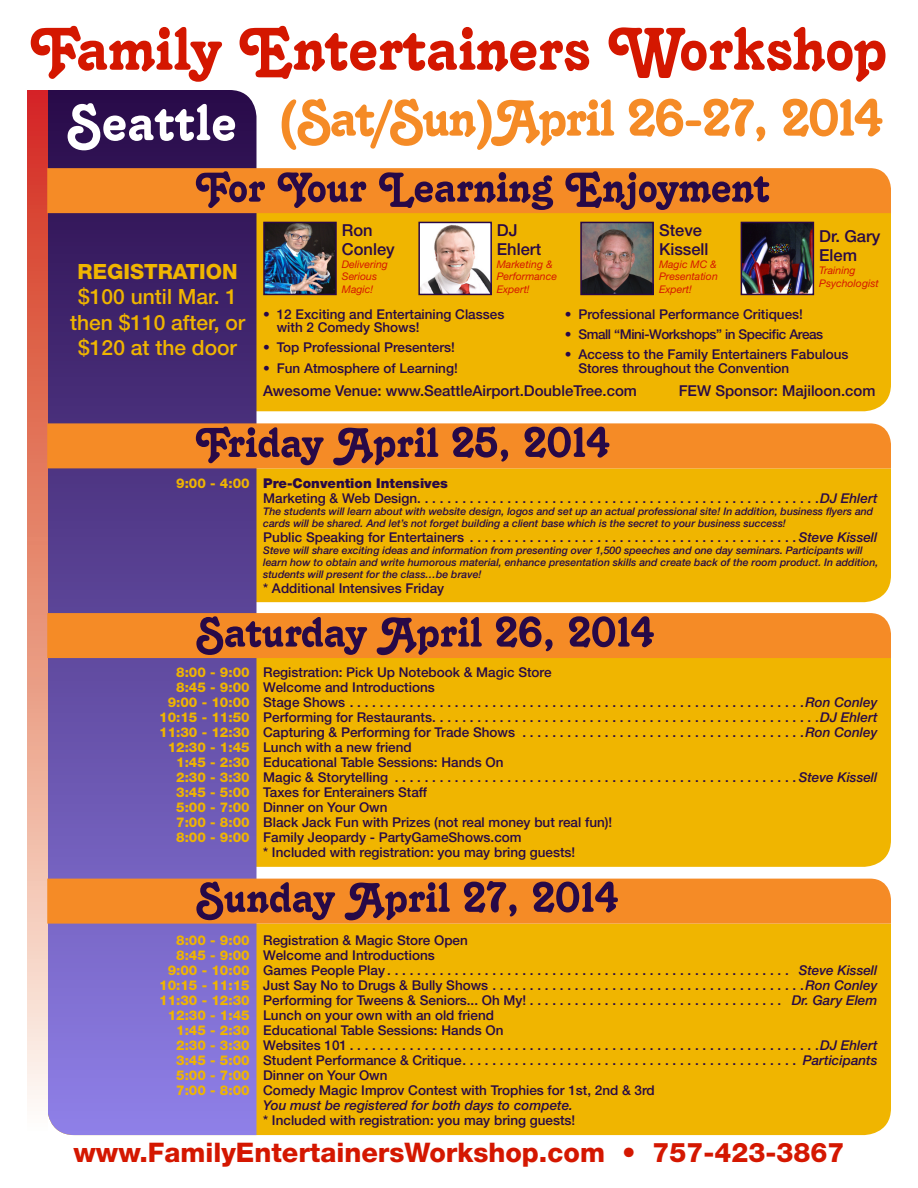
<style>
.page{position:relative;width:918px;height:1188px;background:#fff}
.page>*{position:absolute;margin:0;border:0;box-sizing:border-box;transform-origin:0 0}
.t1{font:78px "Tango BT";letter-spacing:-.01em;color:#d41700}
.t2{font:66px "Tango BT";letter-spacing:-.03em;color:#f58b26}
.t3{font:66px "Tango BT";color:#fff}
.t4{font:54px "Tango BT";letter-spacing:-.01em;color:#280947}
.t5{font:800 27px "Helvetica Neue LT Std";color:#d41700}
.t6{font:500 21px/25.2px "Helvetica Neue LT Std";color:#f0b500;text-align:center}
.t7{font:800 21px "Helvetica Neue LT Std";color:#f0b500}
.t8{font:500 16.5px/19.5px "Helvetica Neue LT Std";color:#280947}
.t9{font:500 15px "Helvetica Neue LT Std";color:#280947}
.t10{font:500 13.5px/13.5px "Helvetica Neue LT Std";color:#280947}
.t11{font:italic 500 13.5px "Helvetica Neue LT Std";color:#280947}
.t12{font:500 13.5px "Helvetica Neue LT Std";letter-spacing:-.03em;color:#280947}
.t13{font:900 13.5px "Helvetica Neue LT Std";color:#280947}
.t14{font:italic 500 10.5px/12px "Helvetica Neue LT Std";color:#280947}
.t15{font:italic 10.5px/12.6px "Helvetica Neue LT Std";color:#d41700}
.s1{font-weight:800;color:#f0b500}
.s2{font-style:italic}
</style>
<div class="page">
<div style="left:256px;top:658px;width:635px;height:209px;background:#f0b500"></div>
<div style="left:256px;top:468px;width:635px;height:134px;background:#f0b500"></div>
<div style="left:256px;top:213px;width:635px;height:198px;background:#f0b500"></div>
<div style="left:256px;top:924px;width:635px;height:211px;background:#f0b500"></div>
<svg style="left:47px;top:90px;width:209px;height:1045px"></svg>
<svg style="left:27px;top:90px;width:20px;height:1013px"></svg>
<div style="left:47px;top:613px;width:844px;height:45px;background:#f58b26"></div>
<div style="left:47px;top:423px;width:844px;height:45px;background:#f58b26"></div>
<div style="left:47px;top:168px;width:844px;height:45px;background:#f58b26"></div>
<div style="left:47px;top:879px;width:844px;height:45px;background:#f58b26"></div>
<img style="left:744px;top:225px;width:67px;height:67px">
<div style="left:741px;top:222px;width:73px;height:73px;border:2px solid #280947"></div>
<img style="left:266px;top:225px;width:68px;height:67px">
<div style="left:263px;top:222px;width:74px;height:73px;border:2px solid #280947"></div>
<img style="left:421px;top:225px;width:68px;height:67px">
<div style="left:418px;top:222px;width:74px;height:73px;border:2px solid #280947"></div>
<img style="left:583px;top:225px;width:68px;height:67px">
<div style="left:580px;top:222px;width:74px;height:73px;border:2px solid #280947"></div>
<p class="t1" style="left:31px;top:6px;width:858px">Family Entertainers Workshop</p>
<p class="t3" style="left:67px;top:86px;width:172px">Seattle</p>
<p class="t2" style="left:277px;top:82px;width:608px">(Sat/Sun)April 26-27, 2014</p>
<p class="t4" style="left:196px;top:157px;width:576px">For Your Learning Enjoyment</p>
<p class="t7" style="left:78px;top:259px;width:162px">REGISTRATION</p>
<p class="t6" style="left:70px;top:284px;width:177px">$100 until Mar. 1 then $110 after, or $120 at the door</p>
<p class="t8" style="left:342px;top:220px;width:54px">Ron<br>Conley</p>
<p class="t15" style="left:342px;top:258px;width:48px">Delivering<br>Serious<br>Magic!</p>
<p class="t8" style="left:497px;top:220px;width:46px">DJ<br>Ehlert</p>
<p class="t15" style="left:497px;top:258px;width:62px">Marketing &amp;<br>Performance<br>Expert!</p>
<p class="t8" style="left:659px;top:220px;width:51px">Steve<br>Kissell</p>
<p class="t15" style="left:659px;top:258px;width:60px;text-align:justify">Magic MC &amp; Presentation Expert!</p>
<p class="t8" style="left:819px;top:226px;width:63px">Dr. Gary<br>Elem</p>
<p class="t15" style="left:819px;top:264px;width:61px">Training<br>Psychologist</p>
<p class="t10" style="left:565px;top:307px;width:240px">• Professional Performance Critiques!</p>
<p class="t12" style="left:565px;top:326px;width:260px">• Small “Mini-Workshops” in Specific Areas</p>
<p class="t10" style="left:578px;top:347px;width:272px;text-indent:-14px">• Access to the Family Entertainers Fabulous<br>Stores throughout the Convention</p>
<p class="t9" style="left:263px;top:382px;width:375px">Awesome Venue: www.SeattleAirport.DoubleTree.com</p>
<p class="t9" style="left:679px;top:382px;width:198px">FEW Sponsor: Majiloon.com</p>
<p class="t10" style="left:277px;top:307px;width:229px;text-indent:-14px">• 12 Exciting and Entertaining Classes with 2 Comedy Shows!</p>
<p class="t10" style="left:263px;top:341px;width:193px">• Top Professional Presenters!</p>
<p class="t10" style="left:263px;top:361px;width:196px">• Fun Atmosphere of Learning!</p>
<p class="t4" style="left:196px;top:413px;width:416px">Friday April 25, 2014</p>
<p class="t13" style="left:176px;top:475px;width:273px"><span class="s1">9:00 - 4:00</span> Pre-Convention Intensives</p>
<p class="t10" style="left:263px;top:491px;width:616px">Marketing &amp; Web Design . . . . . . . . . . . . . . . . . . . . . . . . . . . . . . . . . . . . . . . . . . . . . . . . . . . . . <span class="s2">DJ Ehlert</span></p>
<p class="t14" style="left:263px;top:505px;width:612px">The students will learn about with website design, logos and set up an actual professional site! In addition, business flyers and cards will be shared. And let’s not forget building a client base which is the secret to your business success!</p>
<p class="t10" style="left:263px;top:530px;width:616px">Public Speaking for Entertainers . . . . . . . . . . . . . . . . . . . . . . . . . . . . . . . . . . . . . . . . . . . <span class="s2">Steve Kissell</span></p>
<p class="t14" style="left:263px;top:544px;width:617px">Steve will share exciting ideas and information from presenting over 1,500 speeches and one day seminars. Participants will learn how to obtain and write humorous material, enhance presentation skills and create back of the room product. In addition, students will present for the class…be brave!</p>
<p class="t10" style="left:263px;top:581px;width:183px">* Additional Intensives Friday</p>
<p class="t4" style="left:196px;top:602px;width:461px">Saturday April 26, 2014</p>
<p class="t10" style="left:176px;top:666px;width:377px"><span class="s1">8:00 - 9:00</span> Registration: Pick Up Notebook &amp; Magic Store</p>
<p class="t10" style="left:176px;top:681px;width:260px"><span class="s1">8:45 - 9:00</span> Welcome and Introductions</p>
<p class="t10" style="left:168px;top:696px;width:711px"><span class="s1">9:00 - 10:00</span> Stage Shows . . . . . . . . . . . . . . . . . . . . . . . . . . . . . . . . . . . . . . . . . . . . . . . . . . . . . . . . . . . . <span class="s2">Ron Conley</span></p>
<p class="t10" style="left:159px;top:711px;width:720px"><span class="s1">10:15 - 11:50</span> Performing for Restaurants . . . . . . . . . . . . . . . . . . . . . . . . . . . . . . . . . . . . . . . . . . . . . . . . . . . <span class="s2">DJ Ehlert</span></p>
<p class="t10" style="left:159px;top:726px;width:720px"><span class="s1">11:30 - 12:30</span> Capturing &amp; Performing for Trade Shows . . . . . . . . . . . . . . . . . . . . . . . . . . . . . . . . . . . . . <span class="s2">Ron Conley</span></p>
<p class="t10" style="left:168px;top:741px;width:246px"><span class="s1">12:30 - 1:45</span> Lunch with a new friend</p>
<p class="t10" style="left:176px;top:756px;width:329px"><span class="s1">1:45 - 2:30</span> Educational Table Sessions: Hands On</p>
<p class="t10" style="left:176px;top:771px;width:703px"><span class="s1">2:30 - 3:30</span> Magic &amp; Storytelling . . . . . . . . . . . . . . . . . . . . . . . . . . . . . . . . . . . . . . . . . . . . . . . . . . . . . <span class="s2">Steve Kissell</span></p>
<p class="t10" style="left:176px;top:786px;width:253px"><span class="s1">3:45 - 5:00</span> Taxes for Enterainers Staff</p>
<p class="t10" style="left:176px;top:801px;width:213px"><span class="s1">5:00 - 7:00</span> Dinner on Your Own</p>
<p class="t10" style="left:176px;top:816px;width:438px"><span class="s1">7:00 - 8:00</span> Black Jack Fun with Prizes (not real money but real fun)!</p>
<p class="t10" style="left:176px;top:831px;width:347px"><span class="s1">8:00 - 9:00</span> Family Jeopardy - PartyGameShows.com</p>
<p class="t10" style="left:263px;top:846px;width:314px">* Included with registration: you may bring guests!</p>
<p class="t4" style="left:196px;top:868px;width:425px">Sunday April 27, 2014</p>
<p class="t10" style="left:176px;top:933px;width:293px"><span class="s1">8:00 - 9:00</span> Registration &amp; Magic Store Open</p>
<p class="t10" style="left:176px;top:948px;width:260px"><span class="s1">8:45 - 9:00</span> Welcome and Introductions</p>
<p class="t10" style="left:168px;top:963px;width:711px"><span class="s1">9:00 - 10:00</span> Games People Play . . . . . . . . . . . . . . . . . . . . . . . . . . . . . . . . . . . . . . . . . . . . . . . . . . . . . . <span class="s2">Steve Kissell</span></p>
<p class="t10" style="left:159px;top:978px;width:720px"><span class="s1">10:15 - 11:15</span> Just Say No to Drugs &amp; Bully Shows . . . . . . . . . . . . . . . . . . . . . . . . . . . . . . . . . . . . . . . . . <span class="s2">Ron Conley</span></p>
<p class="t10" style="left:159px;top:993px;width:720px"><span class="s1">11:30 - 12:30</span> Performing for Tweens &amp; Seniors... Oh My! . . . . . . . . . . . . . . . . . . . . . . . . . . . . . . . . . . <span class="s2">Dr. Gary Elem</span></p>
<p class="t10" style="left:168px;top:1008px;width:328px"><span class="s1">12:30 - 1:45</span> Lunch on your own with an old friend</p>
<p class="t10" style="left:176px;top:1023px;width:329px"><span class="s1">1:45 - 2:30</span> Educational Table Sessions: Hands On</p>
<p class="t10" style="left:176px;top:1038px;width:703px"><span class="s1">2:30 - 3:30</span> Websites 101 . . . . . . . . . . . . . . . . . . . . . . . . . . . . . . . . . . . . . . . . . . . . . . . . . . . . . . . . . . . . . . <span class="s2">DJ Ehlert</span></p>
<p class="t10" style="left:176px;top:1053px;width:703px"><span class="s1">3:45 - 5:00</span> Student Performance &amp; Critique . . . . . . . . . . . . . . . . . . . . . . . . . . . . . . . . . . . . . . . . . . . . . <span class="s2">Participants</span></p>
<p class="t10" style="left:176px;top:1068px;width:213px"><span class="s1">5:00 - 7:00</span> Dinner on Your Own</p>
<p class="t10" style="left:176px;top:1083px;width:480px"><span class="s1">7:00 - 8:00</span> Comedy Magic Improv Contest with Trophies for 1st, 2nd &amp; 3rd</p>
<p class="t11" style="left:263px;top:1097px;width:311px">You must be registered for both days to compete.</p>
<p class="t10" style="left:263px;top:1113px;width:314px">* Included with registration: you may bring guests!</p>
<p class="t5" style="left:73px;top:1136px;width:773px">www.FamilyEntertainersWorkshop.com • 757-423-3867</p>
</div>
